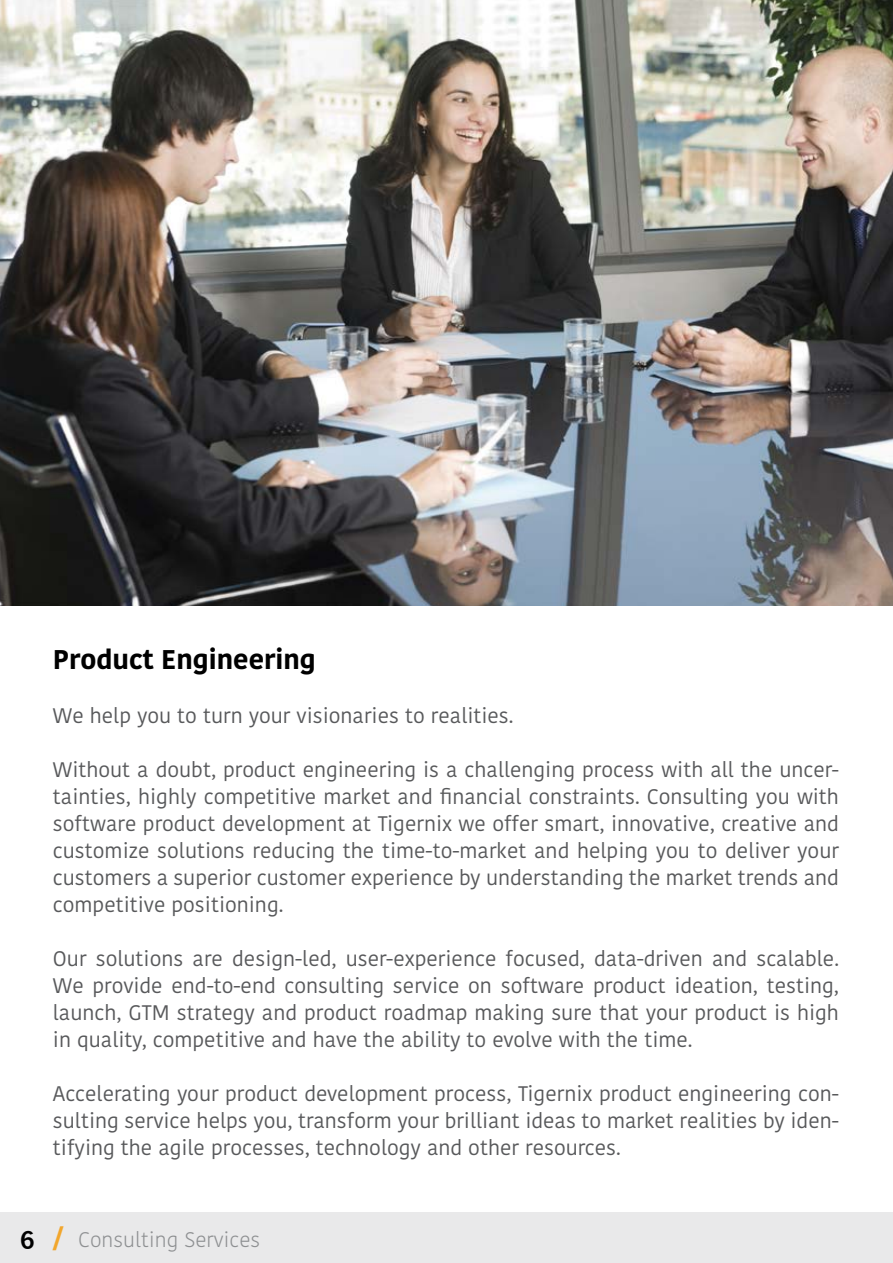
<style>
.page{position:relative;width:893px;height:1263px;background:#fff}
.page>*{position:absolute;margin:0;border:0;box-sizing:border-box;transform-origin:0 0}
.t1{font:700 27px "Kohinoor Bangla";color:#000}
.t2{font:600 27px "News Got T";color:#000}
.t3{font:21px/27px "Kohinoor Bangla";color:#58595b;text-align:justify}
.t4{font:300 21px "Kohinoor Bangla";color:#8e9092}
.s1{font-family:"Kohinoor Bangla";font-weight:700;color:#f2a62c}
</style>
<div class="page">
<div style="left:1px;top:1212px;width:892px;height:50px;background:#e9e9ea"></div>
<img style="left:0;top:0;width:893px;height:606px">
<p class="t1" style="left:53px;top:635px;width:264px">Product Engineering</p>
<p class="t3" style="left:53px;top:701px;width:462px">We help you to turn your visionaries to realities.</p>
<p class="t3" style="left:53px;top:755px;width:788px">Without a doubt, product engineering is a challenging process with all the uncer&shy;tainties, highly competitive market and financial constraints. Consulting you with software product development at Tigernix we offer smart, innovative, creative and customize solutions reducing the time-to-market and helping you to deliver your customers a superior customer experience by understanding the market trends and competitive positioning.</p>
<p class="t3" style="left:53px;top:944px;width:788px">Our solutions are design-led, user-experience focused, data-driven and scalable.<br>We provide end-to-end consulting service on software product ideation, testing, launch, GTM strategy and product roadmap making sure that your product is high in quality, competitive and have the ability to evolve with the time.</p>
<p class="t3" style="left:53px;top:1079px;width:787px">Accelerating your product development process, Tigernix product engineering con&shy;sulting service helps you, transform your brilliant ideas to market realities by iden&shy;tifying the agile processes, technology and other resources.</p>
<p class="t2" style="left:20px;top:1224px;width:45px">6 <span class="s1">/</span></p>
<p class="t4" style="left:78px;top:1224px;width:184px">Consulting Services</p>
</div>
